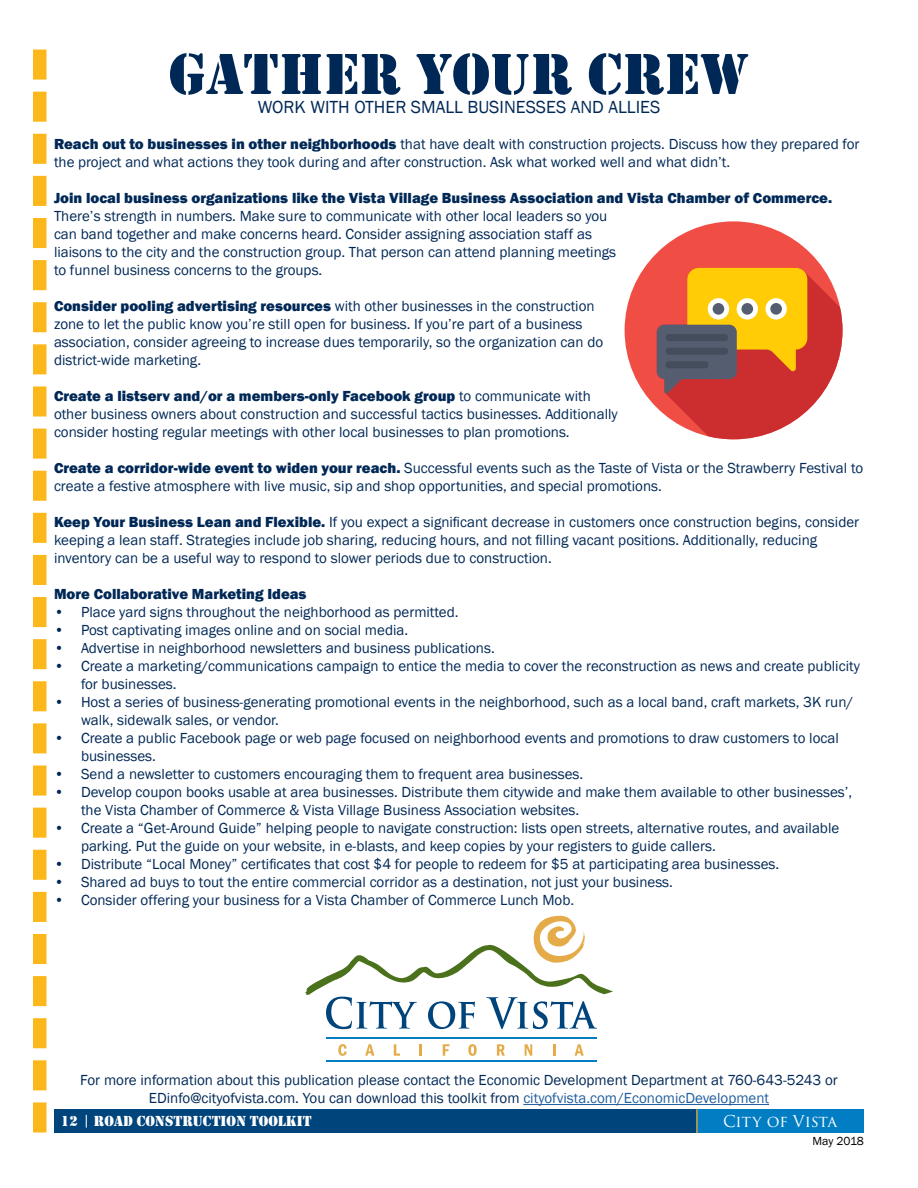
<style>
.page{position:relative;width:918px;height:1188px;background:#fff}
.page>*{position:absolute;margin:0;border:0;box-sizing:border-box;transform-origin:0 0}
.t1{font:60px "Stencil";color:#002856}
.t2{font:18px "Franklin Gothic";color:#002856}
.t3{font:15.9px "Trajan Pro 3";letter-spacing:-.015em;color:#fff}
.t4{font:15px/18px "Franklin Gothic";color:#002856}
.t5{font:800 15px "Franklin Gothic";color:#002856}
.t6{font:15px "Stencil";color:#fff}
.t7{font:12px "Franklin Gothic";letter-spacing:-.005em;color:#000}
.s1{font-weight:800}
.s2{color:#215e9e}
.s3{font-family:"Franklin Gothic"}
</style>
<div class="page">
<div style="left:54px;top:1109px;width:642px;height:24px;background:#00447c"></div>
<div style="left:697px;top:1109px;width:167px;height:24px;background:#007dc3"></div>
<hr style="left:696px;top:1109px;width:2px;height:24px;background:#e4ab48">
<svg style="left:33px;top:50px;width:13px;height:1082px"></svg>
<hr style="left:523px;top:1104px;width:246px;height:1px;background:#215e9e">
<div style="left:625px;top:221px;width:218px;height:218px;background:#f04d45;border-radius:50%"></div>
<svg style="left:657px;top:268px;width:186px;height:171px"></svg>
<svg style="left:765px;top:298px;width:22px;height:22px"></svg>
<div style="left:770px;top:303px;width:12px;height:12px;background:#545e70;border-radius:50%"></div>
<div style="left:737px;top:298px;width:21px;height:22px;background:#fff;border-radius:50%"></div>
<div style="left:741px;top:303px;width:12px;height:12px;background:#545e70;border-radius:50%"></div>
<svg style="left:708px;top:298px;width:21px;height:22px"></svg>
<div style="left:713px;top:303px;width:11px;height:12px;background:#545e70;border-radius:50%"></div>
<div style="left:666px;top:334px;width:62px;height:7px;background:#454d5c;border-radius:3px"></div>
<div style="left:666px;top:348px;width:62px;height:7px;background:#454d5c;border-radius:3px"></div>
<div style="left:666px;top:361px;width:42px;height:7px;background:#454d5c;border-radius:3px"></div>
<svg style="left:338px;top:1044px;width:9px;height:12px"></svg>
<svg style="left:365px;top:1044px;width:9px;height:12px"></svg>
<svg style="left:394px;top:1044px;width:6px;height:12px"></svg>
<svg style="left:420px;top:1044px;width:2px;height:12px"></svg>
<svg style="left:443px;top:1044px;width:6px;height:12px"></svg>
<svg style="left:468px;top:1044px;width:9px;height:12px"></svg>
<svg style="left:497px;top:1044px;width:8px;height:12px"></svg>
<svg style="left:525px;top:1044px;width:7px;height:12px"></svg>
<svg style="left:553px;top:1044px;width:2px;height:12px"></svg>
<svg style="left:575px;top:1044px;width:9px;height:12px"></svg>
<hr style="left:326px;top:1061px;width:270px;height:1px;background:#007dc3">
<hr style="left:326px;top:1038px;width:270px;height:1px;background:#007dc3">
<svg style="left:305px;top:916px;width:308px;height:113px"></svg>
<h1 class="t1" style="left:169px;top:39px;width:580px">GATHER YOUR CREW</h1>
<p class="t2" style="left:258px;top:96px;width:404px">WORK WITH OTHER SMALL BUSINESSES AND ALLIES</p>
<p class="t4" style="left:54px;top:136px;width:807px"><span class="s1">Reach out to businesses in other neighborhoods</span> that have dealt with construction projects. Discuss how they prepared for the project and what actions they took during and after construction. Ask what worked well and what didn’t.</p>
<p class="t5" style="left:54px;top:189px;width:780px">Join local business organizations like the Vista Village Business Association and Vista Chamber of Commerce.</p>
<p class="t4" style="left:54px;top:208px;width:564px">There’s strength in numbers. Make sure to communicate with other local leaders so you can band together and make concerns heard. Consider assigning association staff as liaisons to the city and the construction group. That person can attend planning meetings to funnel business concerns to the groups.</p>
<p class="t4" style="left:54px;top:298px;width:551px"><span class="s1">Consider pooling advertising resources</span> with other businesses in the construction zone to let the public know you’re still open for business. If you’re part of a business association, consider agreeing to increase dues temporarily, so the organization can do district-wide marketing.</p>
<p class="t4" style="left:54px;top:388px;width:565px"><span class="s1">Create a listserv and/or a members-only Facebook group</span> to communicate with other business owners about construction and successful tactics businesses. Additionally consider hosting regular meetings with other local businesses to plan promotions.</p>
<p class="t4" style="left:54px;top:460px;width:811px"><span class="s1">Create a corridor-wide event to widen your reach.</span> Successful events such as the Taste of Vista or the Strawberry Festival to create a festive atmosphere with live music, sip and shop opportunities, and special promotions.</p>
<p class="t4" style="left:54px;top:514px;width:807px"><span class="s1">Keep Your Business Lean and Flexible.</span> If you expect a significant decrease in customers once construction begins, consider keeping a lean staff. Strategies include job sharing, reducing hours, and not filling vacant positions. Additionally, reducing inventory can be a useful way to respond to slower periods due to construction.</p>
<p class="t5" style="left:54px;top:585px;width:254px">More Collaborative Marketing Ideas</p>
<p class="t4" style="left:54px;top:604px;width:406px">• Place yard signs throughout the neighborhood as permitted.</p>
<p class="t4" style="left:54px;top:622px;width:356px">• Post captivating images online and on social media.</p>
<p class="t4" style="left:54px;top:640px;width:442px">• Advertise in neighborhood newsletters and business publications.</p>
<p class="t4" style="left:81px;top:658px;width:780px;text-indent:-27px">• Create a marketing/communications campaign to entice the media to cover the reconstruction as news and create publicity for businesses.</p>
<p class="t4" style="left:81px;top:694px;width:774px;text-indent:-27px">• Host a series of business-generating promotional events in the neighborhood, such as a local band, craft markets, 3K run/ walk, sidewalk sales, or vendor.</p>
<p class="t4" style="left:81px;top:730px;width:759px;text-indent:-27px">• Create a public Facebook page or web page focused on neighborhood events and promotions to draw customers to local businesses.</p>
<p class="t4" style="left:54px;top:766px;width:531px">• Send a newsletter to customers encouraging them to frequent area businesses.</p>
<p class="t4" style="left:81px;top:784px;width:773px;text-indent:-27px">• Develop coupon books usable at area businesses. Distribute them citywide and make them available to other businesses’, the Vista Chamber of Commerce &amp; Vista Village Business Association websites.</p>
<p class="t4" style="left:81px;top:820px;width:760px;text-indent:-27px">• Create a “Get-Around Guide” helping people to navigate construction: lists open streets, alternative routes, and available parking. Put the guide on your website, in e-blasts, and keep copies by your registers to guide callers.</p>
<p class="t4" style="left:54px;top:856px;width:727px">• Distribute “Local Money” certificates that cost $4 for people to redeem for $5 at participating area businesses.</p>
<p class="t4" style="left:54px;top:874px;width:621px">• Shared ad buys to tout the entire commercial corridor as a destination, not just your business.</p>
<p class="t4" style="left:54px;top:892px;width:522px">• Consider offering your business for a Vista Chamber of Commerce Lunch Mob.</p>
<p class="t4" style="left:80px;top:1072px;width:759px;text-align:center">For more information about this publication please contact the Economic Development Department at 760-643-5243 or<br>EDinfo@cityofvista.com. You can download this toolkit from <span class="s2">cityofvista.com/EconomicDevelopment</span></p>
<p class="t7" style="left:813px;top:1134px;width:53px">May 2018</p>
<p class="t6" style="left:61px;top:1112px;width:252px">12 <span class="s3">|</span> ROAD CONSTRUCTION TOOLKIT</p>
<p class="t3" style="left:723px;top:1111px;width:116px">City of Vista</p>
</div>
